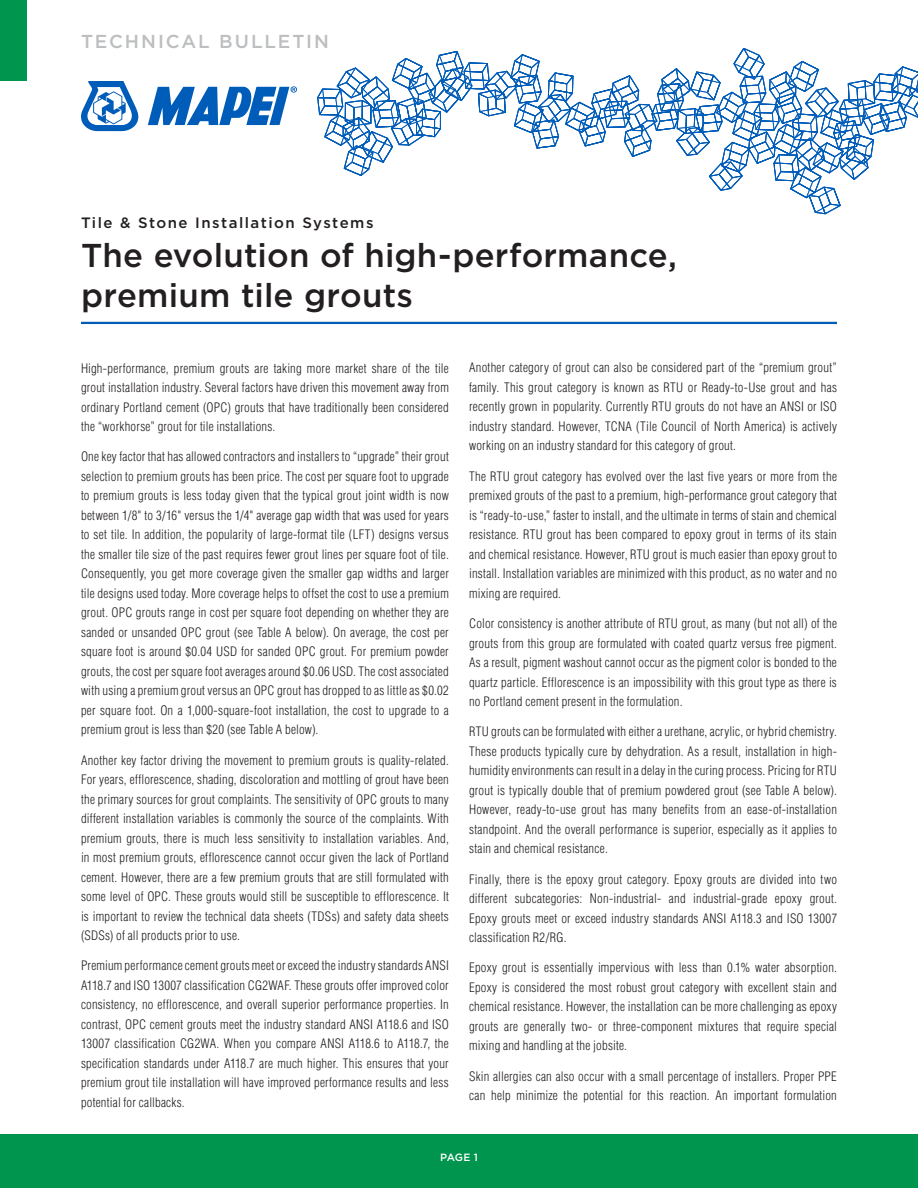
<style>
.page{position:relative;width:918px;height:1188px;background:#fff}
.page>*{position:absolute;margin:0;border:0;box-sizing:border-box;transform-origin:0 0}
.t1{font:500 33px/39.6px "Gotham HTF";letter-spacing:.005em;color:#231f20}
.t2{font:500 18.75px "Gotham HTF";letter-spacing:.1em;color:#bcbec0}
.t3{font:500 15px "Gotham HTF";letter-spacing:.1em;color:#231f20}
.t4{font:300 condensed 12.75px/19.5px "Helvetica LT Std";letter-spacing:.02em;color:#231f20;text-align:justify}
.t5{font:500 10.5px "Gotham HTF";color:#fff}
</style>
<div class="page">
<svg style="left:81px;top:81px;width:58px;height:50px"></svg>
<svg style="left:148px;top:86px;width:149px;height:39px"></svg>
<div style="left:0;top:0;width:27px;height:81px;background:#00954e"></div>
<hr style="left:81px;top:322px;width:756px;height:2px;background:#005cb9">
<div style="left:0;top:1134px;width:918px;height:54px;background:#00954e"></div>
<svg style="left:317px;top:48px;width:601px;height:166px"></svg>
<h2 class="t2" style="left:81px;top:31px;width:249px">TECHNICAL BULLETIN</h2>
<p class="t3" style="left:81px;top:215px;width:294px">Tile &amp; Stone Installation Systems</p>
<h1 class="t1" style="left:81px;top:235px;width:597px">The evolution of high-performance, premium tile grouts</h1>
<p class="t4" style="left:81px;top:358px;width:369px">High-performance, premium grouts are taking more market share of the tile grout installation industry. Several factors have driven this movement away from ordinary Portland cement (OPC) grouts that have traditionally been considered the “workhorse” grout for tile installations.</p>
<p class="t4" style="left:81px;top:447px;width:369px">One key factor that has allowed contractors and installers to “upgrade” their grout selection to premium grouts has been price. The cost per square foot to upgrade to premium grouts is less today given that the typical grout joint width is now between 1/8" to 3/16" versus the 1/4" average gap width that was used for years to set tile. In addition, the popularity of large-format tile (LFT) designs versus the smaller tile size of the past requires fewer grout lines per square foot of tile.<br>Consequently, you get more coverage given the smaller gap widths and larger tile designs used today. More coverage helps to offset the cost to use a premium grout. OPC grouts range in cost per square foot depending on whether they are sanded or unsanded OPC grout (see Table A below). On average, the cost per square foot is around $0.04 USD for sanded OPC grout. For premium powder grouts, the cost per square foot averages around $0.06 USD. The cost associated with using a premium grout versus an OPC grout has dropped to as little as $0.02 per square foot. On a 1,000-square-foot installation, the cost to upgrade to a premium grout is less than $20 (see Table A below).</p>
<p class="t4" style="left:81px;top:750px;width:369px">Another key factor driving the movement to premium grouts is quality-related.<br>For years, efflorescence, shading, discoloration and mottling of grout have been the primary sources for grout complaints. The sensitivity of OPC grouts to many different installation variables is commonly the source of the complaints. With premium grouts, there is much less sensitivity to installation variables. And, in most premium grouts, efflorescence cannot occur given the lack of Portland cement. However, there are a few premium grouts that are still formulated with some level of OPC. These grouts would still be susceptible to efflorescence. It is important to review the technical data sheets (TDSs) and safety data sheets (SDSs) of all products prior to use.</p>
<p class="t4" style="left:81px;top:956px;width:369px">Premium performance cement grouts meet or exceed the industry standards ANSI A118.7 and ISO 13007 classification CG2WAF. These grouts offer improved color consistency, no efflorescence, and overall superior performance properties. In contrast, OPC cement grouts meet the industry standard ANSI A118.6 and ISO 13007 classification CG2WA. When you compare ANSI A118.6 to A118.7, the specification standards under A118.7 are much higher. This ensures that your premium grout tile installation will have improved performance results and less potential for callbacks.</p>
<p class="t4" style="left:469px;top:358px;width:369px">Another category of grout can also be considered part of the “premium grout” family. This grout category is known as RTU or Ready-to-Use grout and has recently grown in popularity. Currently RTU grouts do not have an ANSI or ISO industry standard. However, TCNA (Tile Council of North America) is actively working on an industry standard for this category of grout.</p>
<p class="t4" style="left:469px;top:466px;width:369px">The RTU grout category has evolved over the last five years or more from the premixed grouts of the past to a premium, high-performance grout category that is “ready-to-use,” faster to install, and the ultimate in terms of stain and chemical resistance. RTU grout has been compared to epoxy grout in terms of its stain and chemical resistance. However, RTU grout is much easier than epoxy grout to install. Installation variables are minimized with this product, as no water and no mixing are required.</p>
<p class="t4" style="left:469px;top:614px;width:369px">Color consistency is another attribute of RTU grout, as many (but not all) of the grouts from this group are formulated with coated quartz versus free pigment.<br>As a result, pigment washout cannot occur as the pigment color is bonded to the quartz particle. Efflorescence is an impossibility with this grout type as there is no Portland cement present in the formulation.</p>
<p class="t4" style="left:469px;top:722px;width:369px">RTU grouts can be formulated with either a urethane, acrylic, or hybrid chemistry.<br>These products typically cure by dehydration. As a result, installation in high&shy;humidity environments can result in a delay in the curing process. Pricing for RTU grout is typically double that of premium powdered grout (see Table A below).<br>However, ready-to-use grout has many benefits from an ease-of-installation standpoint. And the overall performance is superior, especially as it applies to stain and chemical resistance.</p>
<p class="t4" style="left:469px;top:869px;width:369px">Finally, there is the epoxy grout category. Epoxy grouts are divided into two different subcategories: Non-industrial- and industrial-grade epoxy grout.<br>Epoxy grouts meet or exceed industry standards ANSI A118.3 and ISO 13007 classification R2/RG.</p>
<p class="t4" style="left:469px;top:958px;width:369px">Epoxy grout is essentially impervious with less than 0.1% water absorption.<br>Epoxy is considered the most robust grout category with excellent stain and chemical resistance. However, the installation can be more challenging as epoxy grouts are generally two- or three-component mixtures that require special mixing and handling at the jobsite.</p>
<p class="t4" style="left:469px;top:1066px;width:369px">Skin allergies can also occur with a small percentage of installers. Proper PPE can help minimize the potential for this reaction. An important formulation</p>
<p class="t5" style="left:440px;top:1151px;width:39px">PAGE 1</p>
</div>
